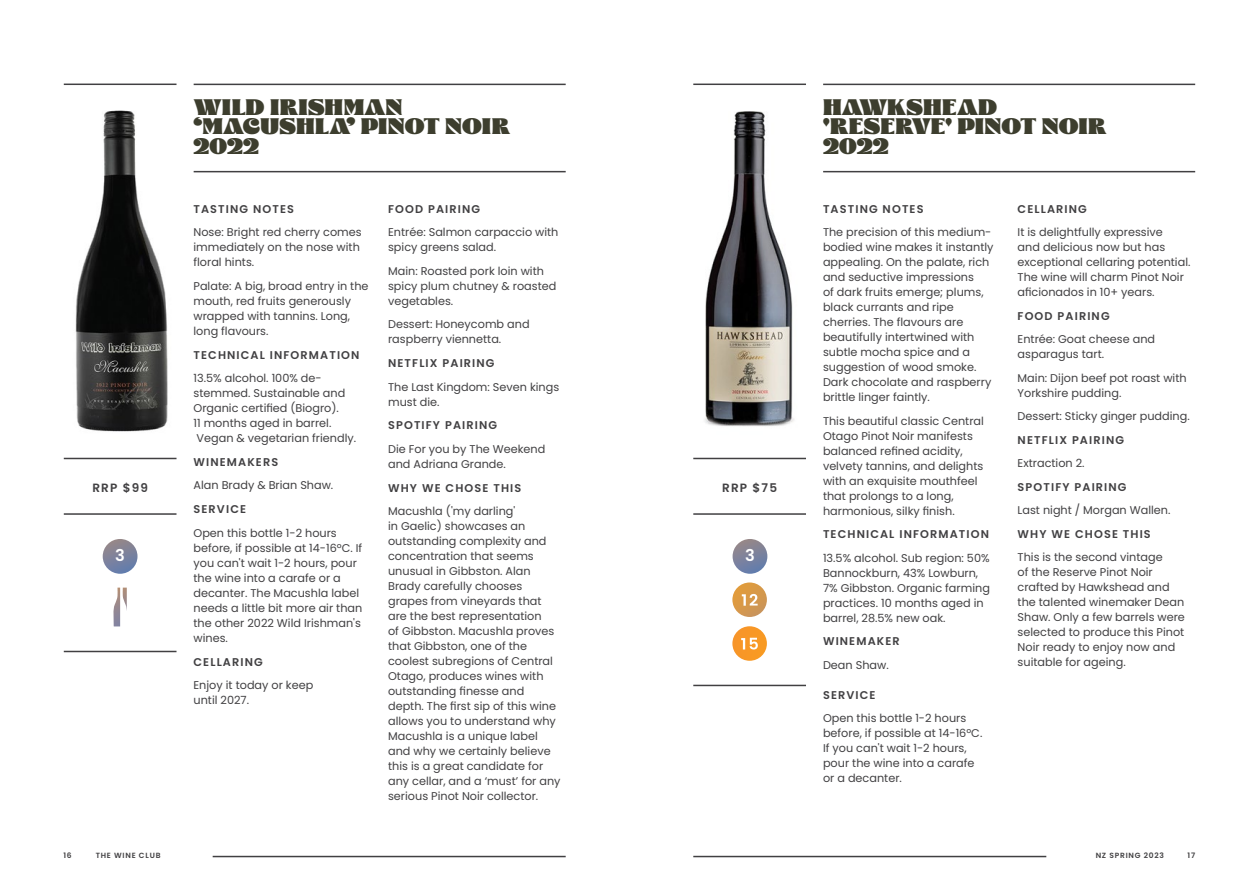
<style>
.page{position:relative;width:1259px;height:893px;background:#fff}
.page>*{position:absolute;margin:0;border:0;box-sizing:border-box;transform-origin:0 0}
.t1{font:22.5px/19.5px "Glodok Display";color:#3d3e2e}
.t2{font:600 16.2px "Poppins";color:#fff}
.t3{font:600 12px "Poppins";letter-spacing:.1em;color:#414042}
.t4{font:11.25px/15px "Poppins";color:#414042}
.t5{font:600 11.25px "Poppins";letter-spacing:.1em;color:#414042}
.t6{font:600 7.5px "Poppins";letter-spacing:.1em;color:#414042}
</style>
<div class="page">
<img style="left:63px;top:83px;width:257px;height:377px">
<hr style="left:194px;top:84px;width:372px;height:1px;background:#414042">
<hr style="left:194px;top:171px;width:372px;height:1px;background:#414042">
<hr style="left:64px;top:84px;width:112px;height:1px;background:#414042">
<hr style="left:64px;top:458px;width:112px;height:1px;background:#414042">
<hr style="left:64px;top:513px;width:112px;height:2px;background:#414042">
<svg style="left:103px;top:539px;width:34px;height:35px"></svg>
<svg style="left:113px;top:588px;width:14px;height:38px"></svg>
<hr style="left:64px;top:651px;width:112px;height:1px;background:#414042">
<img style="left:705px;top:111px;width:231px;height:316px">
<hr style="left:693px;top:458px;width:113px;height:1px;background:#414042">
<hr style="left:693px;top:84px;width:113px;height:1px;background:#414042">
<hr style="left:693px;top:513px;width:113px;height:2px;background:#414042">
<hr style="left:823px;top:84px;width:372px;height:1px;background:#414042">
<hr style="left:823px;top:171px;width:372px;height:1px;background:#414042">
<hr style="left:693px;top:685px;width:113px;height:1px;background:#414042">
<svg style="left:732px;top:582px;width:35px;height:35px"></svg>
<svg style="left:742px;top:594px;width:15px;height:12px"></svg>
<svg style="left:732px;top:626px;width:35px;height:35px"></svg>
<svg style="left:741px;top:638px;width:17px;height:11px"></svg>
<svg style="left:732px;top:539px;width:35px;height:35px"></svg>
<hr style="left:213px;top:856px;width:353px;height:1px;background:#414042">
<hr style="left:693px;top:856px;width:353px;height:1px;background:#414042">
<p class="t3" style="left:92px;top:480px;width:57px">RRP $99</p>
<h2 class="t2" style="left:115px;top:546px;width:11px">3</h2>
<h1 class="t1" style="left:194px;top:97px;width:318px">WILD IRISHMAN ‘MACUSHLA’ PINOT NOIR<br>2022</h1>
<p class="t5" style="left:193px;top:202px;width:102px">TASTING NOTES</p>
<p class="t4" style="left:193px;top:225px;width:170px">Nose: Bright red cherry comes immediately on the nose with floral hints.</p>
<p class="t4" style="left:193px;top:278px;width:177px">Palate: A big, broad entry in the mouth, red fruits generously wrapped with tannins. Long, long flavours.</p>
<p class="t5" style="left:193px;top:348px;width:167px">TECHNICAL INFORMATION</p>
<p class="t4" style="left:193px;top:371px;width:164px">13.5% alcohol. 100% de&shy;stemmed. Sustainable and<br>Organic certified (Biogro).<br>11 months aged in barrel.<br>Vegan &amp; vegetarian friendly.</p>
<p class="t5" style="left:193px;top:455px;width:86px">WINEMAKERS</p>
<p class="t4" style="left:193px;top:478px;width:141px">Alan Brady &amp; Brian Shaw.</p>
<p class="t5" style="left:193px;top:503px;width:54px">SERVICE</p>
<p class="t4" style="left:193px;top:525px;width:170px">Open this bottle 1-2 hours before, if possible at 14-16ºC. If you can't wait 1-2 hours, pour the wine into a carafe or a decanter. The Macushla label needs a little bit more air than the other 2022 Wild Irishman's wines.</p>
<p class="t5" style="left:193px;top:655px;width:71px">CELLARING</p>
<p class="t4" style="left:193px;top:678px;width:121px">Enjoy it today or keep until 2027.</p>
<p class="t5" style="left:388px;top:202px;width:94px">FOOD PAIRING</p>
<p class="t4" style="left:388px;top:225px;width:172px">Entrée: Salmon carpaccio with spicy greens salad.</p>
<p class="t4" style="left:388px;top:263px;width:170px">Main: Roasted pork loin with spicy plum chutney &amp; roasted vegetables.</p>
<p class="t4" style="left:388px;top:317px;width:143px">Dessert: Honeycomb and raspberry viennetta.</p>
<p class="t5" style="left:388px;top:357px;width:108px">NETFLIX PAIRING</p>
<p class="t4" style="left:388px;top:379px;width:173px">The Last Kingdom: Seven kings must die.</p>
<p class="t5" style="left:388px;top:419px;width:110px">SPOTIFY PAIRING</p>
<p class="t4" style="left:388px;top:441px;width:159px">Die For you by The Weekend and Adriana Grande.</p>
<p class="t5" style="left:388px;top:481px;width:135px">WHY WE CHOSE THIS</p>
<p class="t4" style="left:388px;top:504px;width:174px">Macushla ('my darling'<br>in Gaelic) showcases an outstanding complexity and concentration that seems unusual in Gibbston. Alan<br>Brady carefully chooses grapes from vineyards that are the best representation<br>of Gibbston. Macushla proves that Gibbston, one of the coolest subregions of Central<br>Otago, produces wines with outstanding finesse and depth. The first sip of this wine allows you to understand why<br>Macushla is a unique label and why we certainly believe this is a great candidate for any cellar, and a ‘must’ for any serious Pinot Noir collector.</p>
<p class="t3" style="left:722px;top:480px;width:56px">RRP $75</p>
<h2 class="t2" style="left:745px;top:546px;width:11px">3</h2>
<h1 class="t1" style="left:823px;top:97px;width:285px">HAWKSHEAD 'RESERVE' PINOT NOIR<br>2022</h1>
<p class="t5" style="left:823px;top:202px;width:102px">TASTING NOTES</p>
<p class="t4" style="left:823px;top:225px;width:172px">The precision of this medium&shy;bodied wine makes it instantly appealing. On the palate, rich and seductive impressions<br>of dark fruits emerge; plums, black currants and ripe cherries. The flavours are beautifully intertwined with subtle mocha spice and a suggestion of wood smoke.<br>Dark chocolate and raspberry brittle linger faintly.</p>
<p class="t4" style="left:823px;top:413px;width:162px">This beautiful classic Central<br>Otago Pinot Noir manifests balanced refined acidity, velvety tannins, and delights with an exquisite mouthfeel that prolongs to a long, harmonious, silky finish.</p>
<p class="t5" style="left:823px;top:528px;width:167px">TECHNICAL INFORMATION</p>
<p class="t4" style="left:823px;top:550px;width:168px">13.5% alcohol. Sub region: 50%<br>Bannockburn, 43% Lowburn,<br>7% Gibbston. Organic farming practices. 10 months aged in barrel, 28.5% new oak.</p>
<p class="t5" style="left:823px;top:635px;width:78px">WINEMAKER</p>
<p class="t4" style="left:823px;top:657px;width:67px">Dean Shaw.</p>
<p class="t5" style="left:823px;top:688px;width:54px">SERVICE</p>
<p class="t4" style="left:823px;top:711px;width:161px">Open this bottle 1-2 hours before, if possible at 14-16ºC.<br>If you can't wait 1-2 hours, pour the wine into a carafe or a decanter.</p>
<p class="t5" style="left:1017px;top:202px;width:71px">CELLARING</p>
<p class="t4" style="left:1017px;top:225px;width:174px">It is delightfully expressive<br>and delicious now but has exceptional cellaring potential.<br>The wine will charm Pinot Noir aficionados in 10+ years.</p>
<p class="t5" style="left:1017px;top:309px;width:94px">FOOD PAIRING</p>
<p class="t4" style="left:1017px;top:332px;width:139px">Entrée: Goat cheese and asparagus tart.</p>
<p class="t4" style="left:1017px;top:370px;width:170px">Main: Dijon beef pot roast with<br>Yorkshire pudding.</p>
<p class="t4" style="left:1017px;top:409px;width:174px">Dessert: Sticky ginger pudding.</p>
<p class="t5" style="left:1017px;top:433px;width:108px">NETFLIX PAIRING</p>
<p class="t4" style="left:1017px;top:456px;width:68px">Extraction 2.</p>
<p class="t5" style="left:1017px;top:480px;width:110px">SPOTIFY PAIRING</p>
<p class="t4" style="left:1017px;top:503px;width:154px">Last night / Morgan Wallen.</p>
<p class="t5" style="left:1017px;top:527px;width:135px">WHY WE CHOSE THIS</p>
<p class="t4" style="left:1017px;top:550px;width:169px">This is the second vintage<br>of the Reserve Pinot Noir crafted by Hawkshead and the talented winemaker Dean<br>Shaw. Only a few barrels were selected to produce this Pinot<br>Noir ready to enjoy now and suitable for ageing.</p>
<p class="t6" style="left:63px;top:851px;width:10px">16</p>
<p class="t6" style="left:96px;top:851px;width:66px">THE WINE CLUB</p>
<p class="t6" style="left:1095px;top:851px;width:70px">NZ SPRING 2023</p>
<p class="t6" style="left:1187px;top:851px;width:9px">17</p>
</div>
